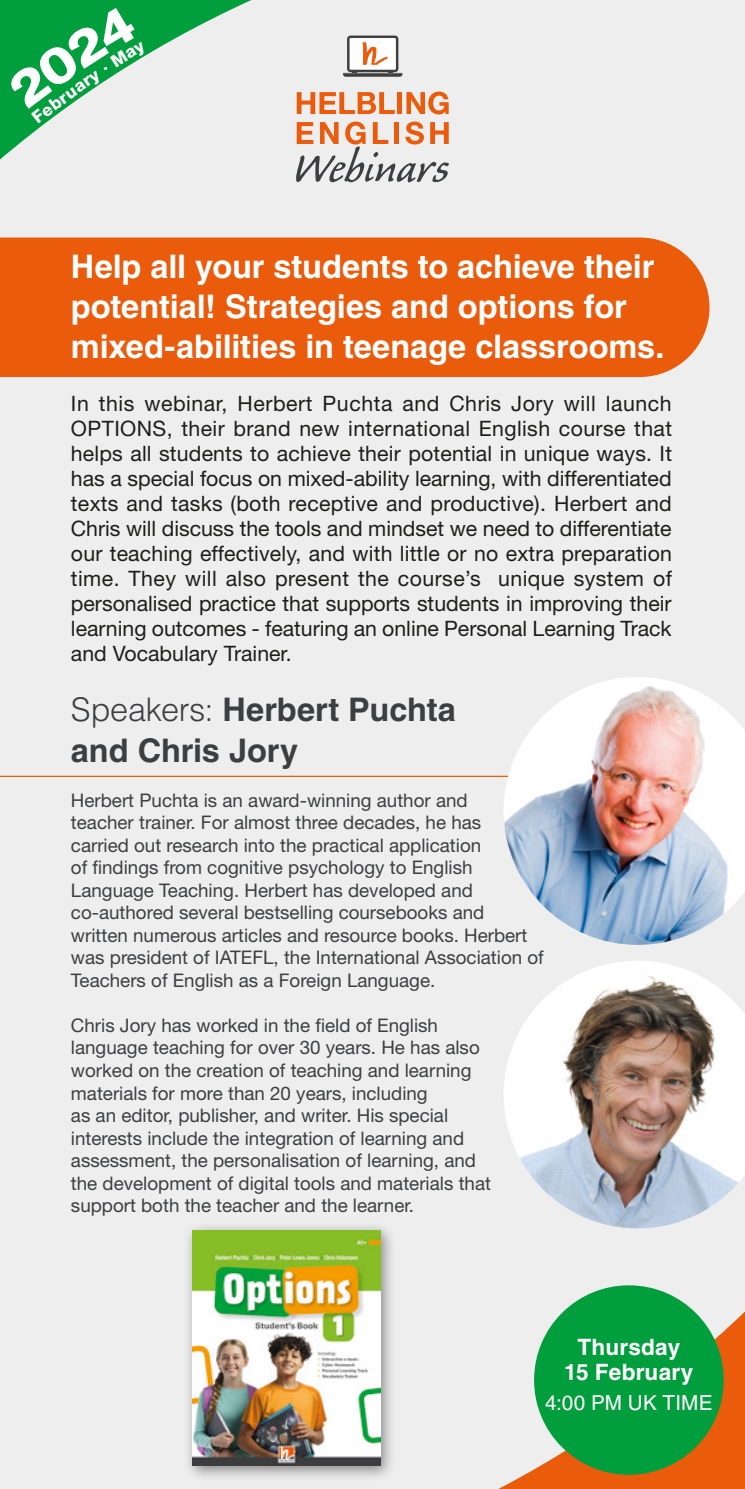
<style>
.page{position:relative;width:745px;height:1489px;background:#fff}
.page>*{position:absolute;margin:0;border:0;box-sizing:border-box;transform-origin:0 0}
.t1{font:700 32.5px/40px "Helvetica LT Std";letter-spacing:-.005em;color:#fff}
.t2{font:700 32.5px/41.2px "Helvetica LT Std";letter-spacing:-.005em;color:#3d3e3f}
.t3{font:700 22.5px/24.5px "Helvetica LT Std";letter-spacing:.01em;color:#fff;text-align:center}
.t4{font:21.25px/25px "Helvetica Neue LT Std";color:#1d1d1b;text-align:justify}
.t5{font:20.75px "Helvetica LT Std";letter-spacing:.01em;color:#fff}
.t6{font:18.75px/22.5px "Helvetica Neue LT Std";color:#3d3e3f}
.s1{font-weight:300}
</style>
<div class="page">
<div style="left:0;top:0;width:744px;height:1488px;background:#eeeeef"></div>
<svg style="left:0;top:0;width:252px;height:160px"></svg>
<svg style="left:500px;top:1290px;width:244px;height:198px"></svg>
<svg style="left:296px;top:92px;width:98px;height:22px"></svg>
<div style="left:397px;top:92px;width:5px;height:22px;background:#ea5b0c"></div>
<svg style="left:406px;top:92px;width:42px;height:22px"></svg>
<svg style="left:296px;top:121px;width:152px;height:61px"></svg>
<svg style="left:343px;top:36px;width:59px;height:41px;background:#cabeb7"></svg>
<div style="left:0;top:237px;width:709px;height:140px;background:#ea5b0c"></div>
<hr style="left:0;top:775px;width:522px;height:2px;background:#ea5b0c">
<img style="left:503px;top:677px;width:241px;height:267px">
<svg style="left:504px;top:1050px;width:8px;height:89px"></svg>
<img style="left:512px;top:961px;width:232px;height:267px">
<div style="left:183px;top:1220px;width:213px;height:261px;background:#1d1d1b;opacity:.5"></div>
<img style="left:192px;top:1230px;width:188px;height:235px">
<div style="left:533px;top:1285px;width:190px;height:189px;background:#009e3d;border-radius:50%"></div>
<svg style="left:9px;top:8px;width:138px;height:116px"></svg>
<h1 class="t1" style="left:71px;top:246px;width:594px">Help all your students to achieve their potential! Strategies and options for mixed-abilities in teenage classrooms.</h1>
<p class="t4" style="left:71px;top:391px;width:602px">In this webinar, Herbert Puchta and Chris Jory will launch OPTIONS, their brand new international English course that helps all students to achieve their potential in unique ways. It has a special focus on mixed-ability learning, with differentiated texts and tasks (both receptive and productive). Herbert and Chris will discuss the tools and mindset we need to differentiate our teaching effectively, and with little or no extra preparation time. They will also present the course’s unique system of personalised practice that supports students in improving their learning outcomes - featuring an online Personal Learning Track and Vocabulary Trainer.</p>
<h1 class="t2" style="left:71px;top:688px;width:386px"><span class="s1">Speakers:</span> Herbert Puchta and Chris Jory</h1>
<p class="t6" style="left:71px;top:788px;width:474px">Herbert Puchta is an award-winning author and<br>teacher trainer. For almost three decades, he has carried out research into the practical application<br>of findings from cognitive psychology to English Language Teaching. Herbert has developed and co-authored several bestselling coursebooks and written numerous articles and resource books. Herbert was president of IATEFL, the International Association of Teachers of English as a Foreign Language.</p>
<p class="t6" style="left:71px;top:1013px;width:421px">Chris Jory has worked in the field of English language teaching for over 30 years. He has also worked on the creation of teaching and learning materials for more than 20 years, including<br>as an editor, publisher, and writer. His special interests include the integration of learning and assessment, the personalisation of learning, and the development of digital tools and materials that support both the teacher and the learner.</p>
<p class="t3" style="left:564px;top:1334px;width:131px">Thursday<br>15 February</p>
<p class="t5" style="left:545px;top:1390px;width:169px">4:00 PM UK TIME</p>
</div>
